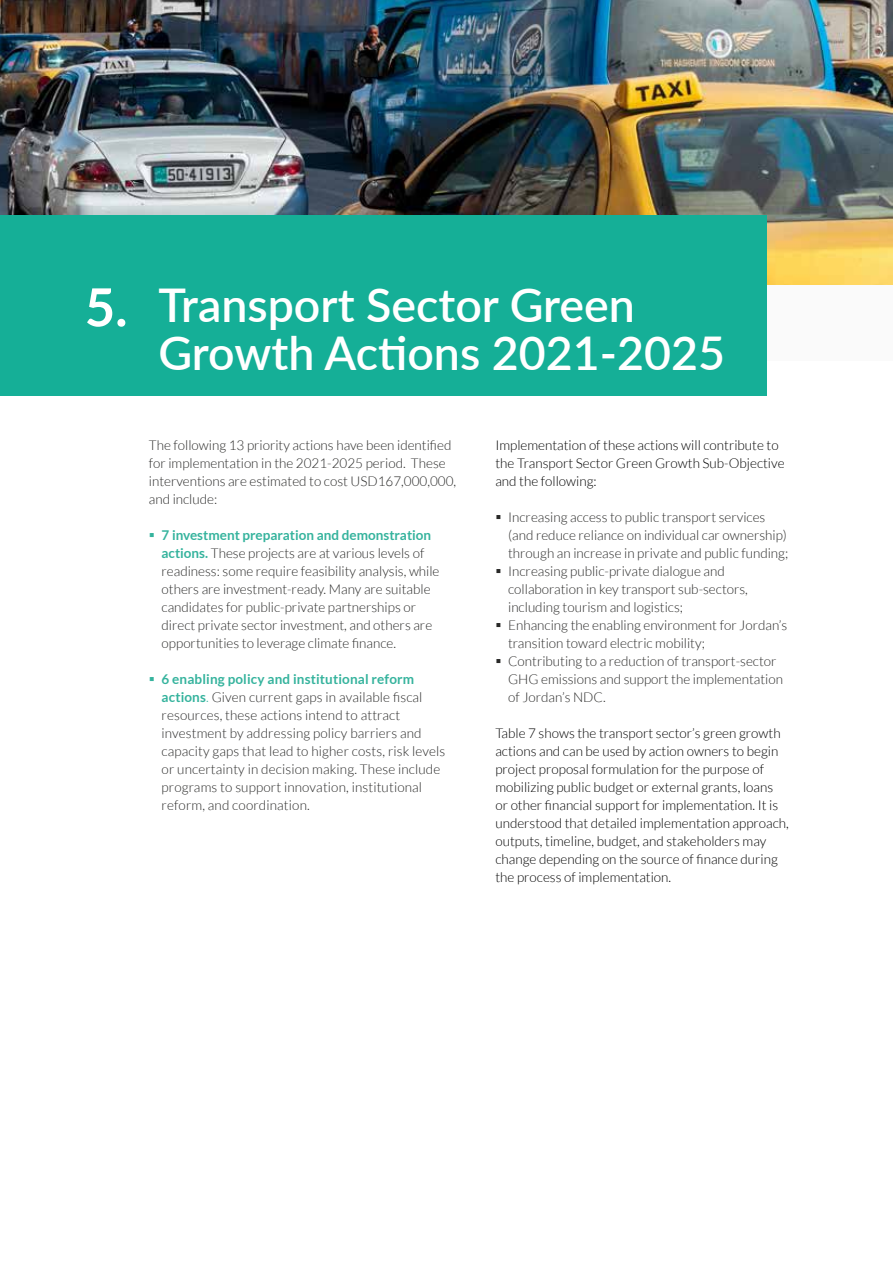
<style>
.page{position:relative;width:893px;height:1263px;background:#fff}
.page>*{position:absolute;margin:0;border:0;box-sizing:border-box;transform-origin:0 0}
.t1{font:600 46.5px/48px "Lato";color:#fff}
.t2{font:300 13.5px/18px "Lato";color:#282827}
.t3{font:300 13.5px/18px "Lato";color:#000}
.s1{font-weight:700;font-size:52.5px}
.s2{font-weight:700;color:#35b39d}
.s3{color:#35b39d}
</style>
<div class="page">
<div style="left:0;top:0;width:893px;height:360px;background:#fafafa"></div>
<img style="left:0;top:0;width:893px;height:285px">
<div style="left:0;top:215px;width:767px;height:180px;background:#15af97"></div>
<h1 class="t1" style="left:158px;top:279px;width:568px;text-indent:-73px"><span class="s1">5.</span> Transport Sector Green<br>Growth Actions 2021-2025</h1>
<p class="t2" style="left:149px;top:436px;width:309px">The following 13 priority actions have been identified for implementation in the 2021-2025 period. These interventions are estimated to cost USD167,000,000, and include:</p>
<p class="t2" style="left:162px;top:526px;width:279px"><span class="s2">7 investment preparation and demonstration actions.</span> These projects are at various levels of readiness: some require feasibility analysis, while others are investment-ready. Many are suitable candidates for public-private partnerships or direct private sector investment, and others are opportunities to leverage climate finance.</p>
<p class="t2" style="left:162px;top:670px;width:285px"><span class="s2">6 enabling policy and institutional reform actions</span><span class="s3">.</span> Given current gaps in available fiscal resources, these actions intend to attract investment by addressing policy barriers and capacity gaps that lead to higher costs, risk levels or uncertainty in decision making. These include programs to support innovation, institutional reform, and coordination.</p>
<p class="t3" style="left:495px;top:436px;width:291px">Implementation of these actions will contribute to the Transport Sector Green Growth Sub-Objective and the following:</p>
<p class="t2" style="left:508px;top:508px;width:282px">Increasing access to public transport services (and reduce reliance on individual car ownership) through an increase in private and public funding; Increasing public-private dialogue and collaboration in key transport sub-sectors, including tourism and logistics;<br>Enhancing the enabling environment for Jordan’s transition toward electric mobility;<br>Contributing to a reduction of transport-sector GHG emissions and support the implementation of Jordan’s NDC.</p>
<p class="t3" style="left:495px;top:724px;width:295px">Table 7 shows the transport sector’s green growth actions and can be used by action owners to begin project proposal formulation for the purpose of mobilizing public budget or external grants, loans or other financial support for implementation. It is understood that detailed implementation approach, outputs, timeline, budget, and stakeholders may change depending on the source of finance during the process of implementation.</p>
</div>
